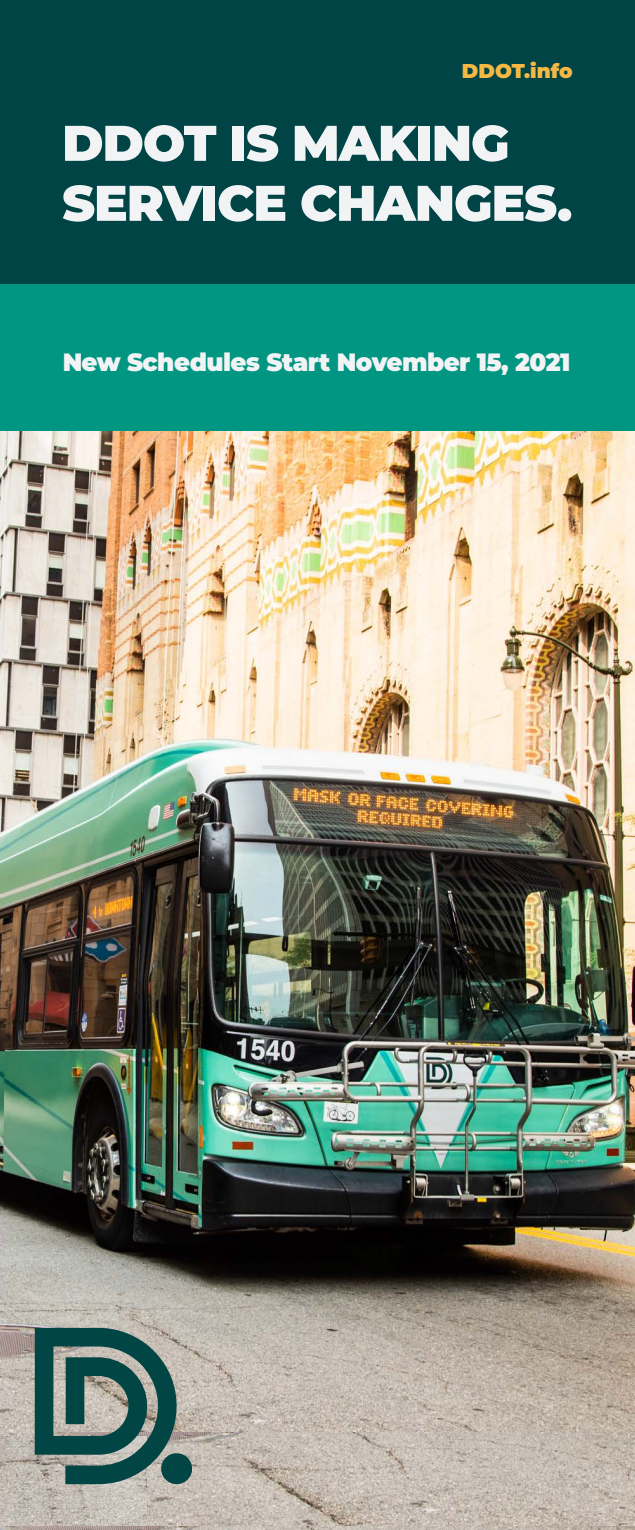
<style>
.page{position:relative;width:635px;height:1530px;background:#fff}
.page>*{position:absolute;margin:0;border:0;box-sizing:border-box;transform-origin:0 0}
.t1{font:900 50px/60px "Montserrat";letter-spacing:-.02em;color:#f2f3f5}
.t2{font:900 25px "Montserrat";letter-spacing:-.02em;color:#f2f3f5}
.t3{font:900 20px "Montserrat";color:#f5b943}
</style>
<div class="page">
<img style="left:0;top:430px;width:635px;height:1007px">
<img style="left:147px;top:1432px;width:488px;height:95px">
<div style="left:0;top:0;width:635px;height:285px;background:#004446"></div>
<div style="left:0;top:284px;width:635px;height:146px;background:#009682"></div>
<img style="left:0;top:1437px;width:147px;height:90px">
<svg style="left:35px;top:1328px;width:158px;height:157px;background:#5a7a75"></svg>
<img style="left:0;top:1527px;width:635px;height:3px">
<p class="t3" style="left:462px;top:56px;width:112px">DDOT.info</p>
<h1 class="t1" style="left:62px;top:110px;width:511px">DDOT IS MAKING<br>SERVICE CHANGES.</h1>
<p class="t2" style="left:62px;top:343px;width:509px">New Schedules Start November 15, 2021</p>
</div>
